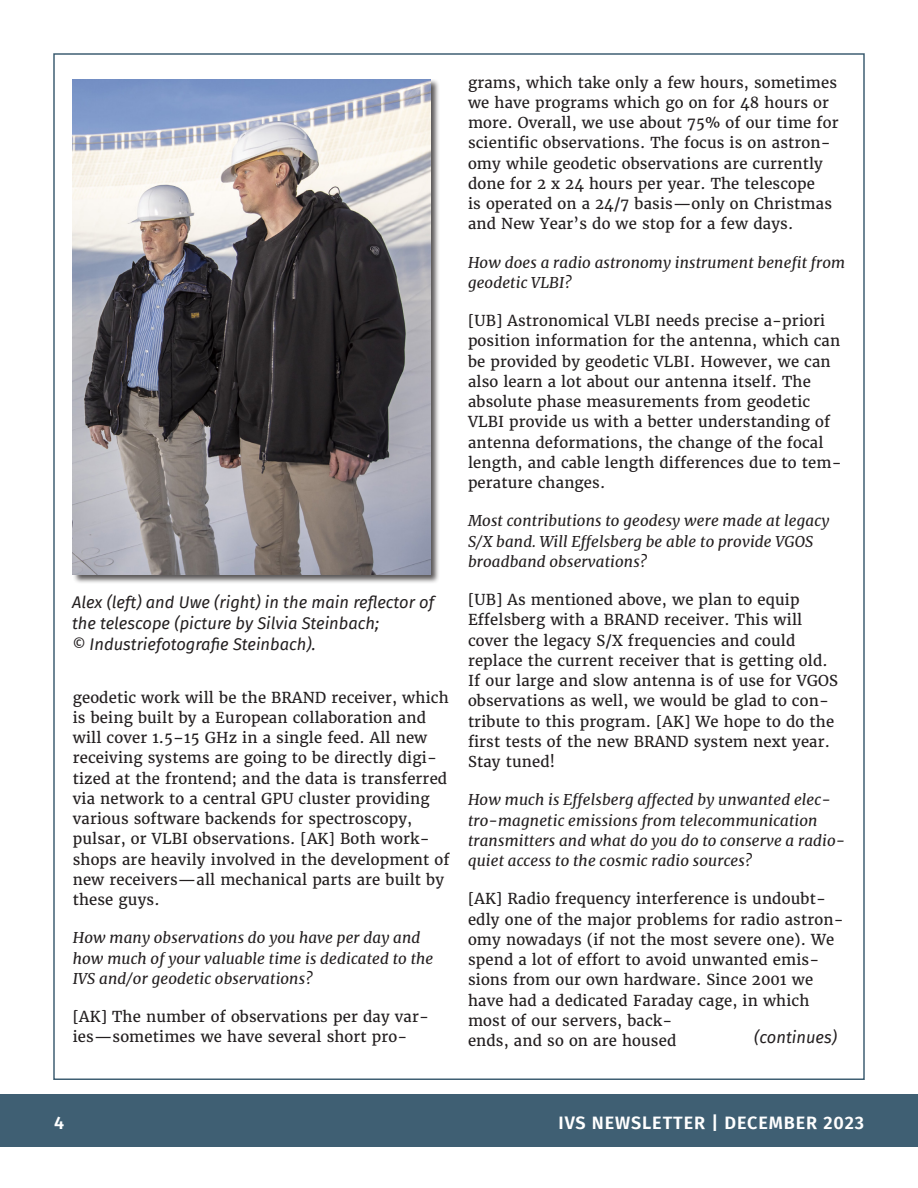
<style>
.page{position:relative;width:918px;height:1188px;background:#fff}
.page>*{position:absolute;margin:0;border:0;box-sizing:border-box;transform-origin:0 0}
.t1{font:600 18px "Fira Sans";letter-spacing:.05em;color:#fff}
.caption_photo{font:italic 16.5px/21px "Fira Sans";color:#231f20}
.continued{font:italic 16.5px "Fira Sans";color:#231f20}
.article_text_basic{font:15px/20.2px "Merriweather";letter-spacing:.01em;color:#231f20}
.article_text_basic-2{font:italic 15px/20.2px "Merriweather";letter-spacing:.01em;color:#231f20}
</style>
<div class="page">
<div style="left:0;top:1094px;width:918px;height:53px;background:#3f5f73"></div>
<div style="left:72px;top:79px;width:368px;height:505px;background:#231f20;opacity:.75"></div>
<img style="left:73px;top:80px;width:357px;height:494px">
<p class="caption_photo" style="left:72px;top:591px;width:364px">Alex (left) and Uwe (right) in the main reflector of the telescope (picture by Silvia Steinbach;<br>© Industriefotografie Steinbach).</p>
<p class="article_text_basic" style="left:73px;top:687px;width:378px">geodetic work will be the BRAND receiver, which is being built by a European collaboration and will cover 1.5–15 GHz in a single feed. All new receiving systems are going to be directly digi&shy;tized at the frontend; and the data is transferred via network to a central GPU cluster providing various software backends for spectroscopy, pulsar, or VLBI observations. [AK] Both work&shy;shops are heavily involved in the development of new receivers—all mechanical parts are built by these guys.</p>
<p class="article_text_basic-2" style="left:73px;top:927px;width:362px">How many observations do you have per day and how much of your valuable time is dedicated to the<br>IVS and/or geodetic observations?</p>
<p class="article_text_basic" style="left:73px;top:1007px;width:358px">[AK] The number of observations per day var&shy;ies—sometimes we have several short pro-</p>
<p class="article_text_basic" style="left:468px;top:72px;width:372px">grams, which take only a few hours, sometimes we have programs which go on for 48 hours or more. Overall, we use about 75% of our time for scientific observations. The focus is on astron&shy;omy while geodetic observations are currently done for 2 x 24 hours per year. The telescope<br>is operated on a 24/7 basis—only on Christmas and New Year’s do we stop for a few days.</p>
<p class="article_text_basic-2" style="left:468px;top:252px;width:379px">How does a radio astronomy instrument benefit from geodetic VLBI?</p>
<p class="article_text_basic" style="left:468px;top:311px;width:375px">[UB] Astronomical VLBI needs precise a-priori position information for the antenna, which can be provided by geodetic VLBI. However, we can also learn a lot about our antenna itself. The absolute phase measurements from geodetic VLBI provide us with a better understanding of antenna deformations, the change of the focal length, and cable length differences due to tem&shy;perature changes.</p>
<p class="article_text_basic-2" style="left:468px;top:510px;width:363px">Most contributions to geodesy were made at legacy<br>S/X band. Will Effelsberg be able to provide VGOS broadband observations?</p>
<p class="article_text_basic" style="left:468px;top:590px;width:372px">[UB] As mentioned above, we plan to equip Effelsberg with a BRAND receiver. This will cover the legacy S/X frequencies and could replace the current receiver that is getting old.<br>If our large and slow antenna is of use for VGOS observations as well, we would be glad to con&shy;tribute to this program. [AK] We hope to do the first tests of the new BRAND system next year.<br>Stay tuned!</p>
<p class="article_text_basic-2" style="left:468px;top:789px;width:379px">How much is Effelsberg affected by unwanted elec&shy;tro-magnetic emissions from telecommunication transmitters and what do you do to conserve a radio&shy;quiet access to the cosmic radio sources?</p>
<p class="article_text_basic" style="left:468px;top:889px;width:377px">[AK] Radio frequency interference is undoubt&shy;edly one of the major problems for radio astron&shy;omy nowadays (if not the most severe one). We spend a lot of effort to avoid unwanted emis&shy;sions from our own hardware. Since 2001 we have had a dedicated Faraday cage, in which most of our servers, back-<br>ends, and so on are housed</p>
<p class="continued" style="left:754px;top:1024px;width:84px">(continues)</p>
<p class="t1" style="left:54px;top:1108px;width:12px">4</p>
<p class="t1" style="left:559px;top:1108px;width:307px">IVS NEWSLETTER | DECEMBER 2023</p>
</div>
